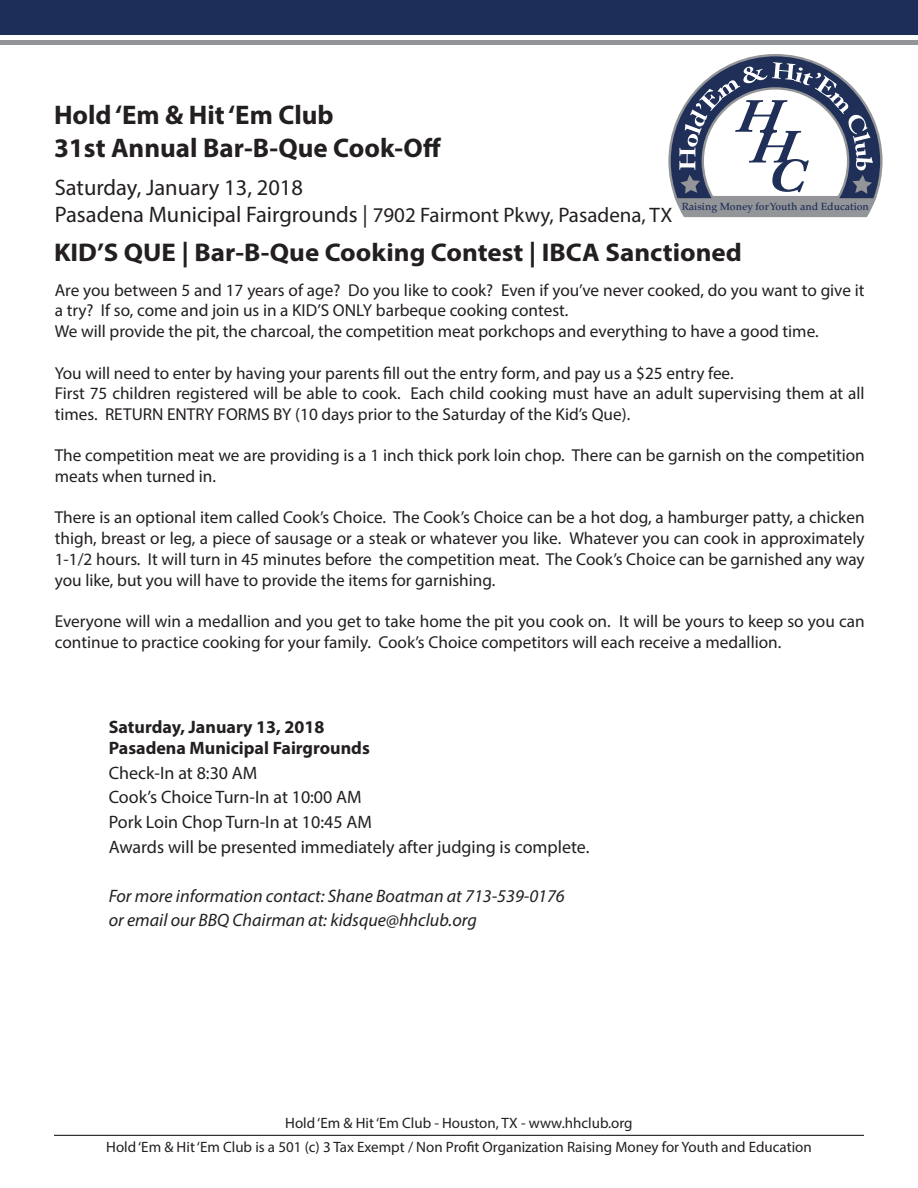
<style>
.page{position:relative;width:918px;height:1188px;background:#fff}
.page>*{position:absolute;margin:0;border:0;box-sizing:border-box;transform-origin:0 0}
.t1{font:700 27px/32.4px "Myriad Pro";color:#231f20}
.t2{font:700 25.65px "Myriad Pro";color:#231f20;scale:1.05 1}
.t3{font:22.5px/27px "Myriad Pro";color:#231f20}
.t4{font:18px/24.6px "Myriad Pro";color:#231f20}
.t5{font:italic 18px/24.6px "Myriad Pro";color:#231f20}
.t6{font:700 18px/21.6px "Myriad Pro";color:#231f20}
.t7{font:17.25px/20.7px "Myriad Pro";color:#231f20}
.t8{font:15px/23.2px "Myriad Pro";color:#231f20;text-align:center}
.t9{font:500 10.35px "Palatino LT Std";color:#1f2f58}
.s1{font-size:21px}
</style>
<div class="page">
<div style="left:0;top:0;width:918px;height:34px;background:#1d2f58"></div>
<div style="left:0;top:40px;width:918px;height:5px;background:#929497"></div>
<hr style="left:54px;top:1135px;width:810px;height:1px;background:#231f20">
<svg style="left:668px;top:54px;width:215px;height:163px"></svg>
<h1 class="t1" style="left:54px;top:98px;width:389px">Hold ‘Em &amp; Hit ‘Em Club<br>31st Annual Bar-B-Que Cook-Off</h1>
<h3 class="t3" style="left:55px;top:173px;width:619px">Saturday, January 13, 2018<br>Pasadena Municipal Fairgrounds | <span class="s1">7902 Fairmont Pkwy, Pasadena, TX</span></h3>
<h2 class="t2" style="left:54px;top:236px;width:657px">KID’S QUE | Bar-B-Que Cooking Contest | IBCA Sanctioned</h2>
<p class="t7" style="left:55px;top:279px;width:811px">Are you between 5 and 17 years of age? Do you like to cook? Even if you’ve never cooked, do you want to give it a try? If so, come and join us in a KID’S ONLY barbeque cooking contest.<br>We will provide the pit, the charcoal, the competition meat porkchops and everything to have a good time.</p>
<p class="t7" style="left:55px;top:362px;width:811px">You will need to enter by having your parents fill out the entry form, and pay us a $25 entry fee.<br>First 75 children registered will be able to cook. Each child cooking must have an adult supervising them at all times. RETURN ENTRY FORMS BY (10 days prior to the Saturday of the Kid’s Que).</p>
<p class="t7" style="left:55px;top:445px;width:812px">The competition meat we are providing is a 1 inch thick pork loin chop. There can be garnish on the competition meats when turned in.</p>
<p class="t7" style="left:55px;top:507px;width:811px;text-align:justify">There is an optional item called Cook’s Choice. The Cook’s Choice can be a hot dog, a hamburger patty, a chicken thigh, breast or leg, a piece of sausage or a steak or whatever you like. Whatever you can cook in approximately 1-1/2 hours. It will turn in 45 minutes before the competition meat. The Cook’s Choice can be garnished any way you like, but you will have to provide the items for garnishing.</p>
<p class="t7" style="left:55px;top:611px;width:811px">Everyone will win a medallion and you get to take home the pit you cook on. It will be yours to keep so you can continue to practice cooking for your family. Cook’s Choice competitors will each receive a medallion.</p>
<p class="t9" style="left:682px;top:201px;width:189px">Raising Money for Youth and Education</p>
<p class="t6" style="left:109px;top:715px;width:263px">Saturday, January 13, 2018<br>Pasadena Municipal Fairgrounds</p>
<p class="t4" style="left:109px;top:760px;width:482px">Check-In at 8:30 AM<br>Cook’s Choice Turn-In at 10:00 AM<br>Pork Loin Chop Turn-In at 10:45 AM<br>Awards will be presented immediately after judging is complete.</p>
<p class="t5" style="left:109px;top:883px;width:458px">For more information contact: Shane Boatman at 713-539-0176 or email our BBQ Chairman at: kidsque@hhclub.org</p>
<p class="t8" style="left:106px;top:1111px;width:707px">Hold ‘Em &amp; Hit ‘Em Club - Houston, TX - www.hhclub.org<br>Hold ‘Em &amp; Hit ‘Em Club is a 501 (c) 3 Tax Exempt / Non Profit Organization Raising Money for Youth and Education</p>
</div>
